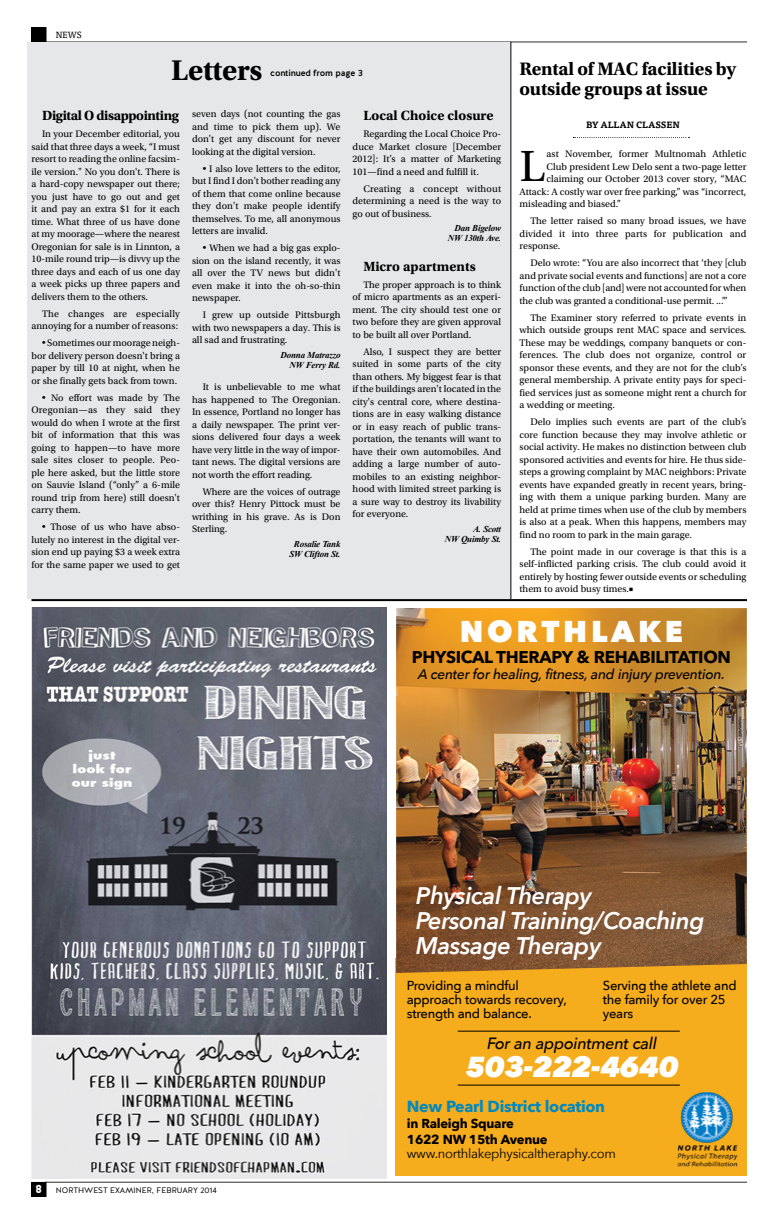
<style>
.page{position:relative;width:774px;height:1224px;background:#fff}
.page>*{position:absolute;margin:0;border:0;box-sizing:border-box;transform-origin:0 0}
.t1{font:46px "Utopia Std";color:#000}
.t2{font:800 30px "Avenir Next";letter-spacing:.125em;color:#fff}
.t3{font:700 30px "Utopia Std";letter-spacing:-.01em;color:#000}
.t4{font:italic 800 28.8px "Avenir Next";letter-spacing:-.02em;color:#fff}
.t5{font:italic 600 24px/25px "Avenir Next";letter-spacing:-.02em;color:#fff}
.t6{font:700 19px/20px "Utopia Std";letter-spacing:-.01em;color:#000}
.t7{font:700 17px "Avenir Next";letter-spacing:-.02em;color:#000}
.t8{font:italic 500 16.3px "Avenir Next";letter-spacing:-.02em;color:#000}
.t9{font:700 16px "Avenir Next";letter-spacing:-.02em;color:#0089bf}
.t10{font:italic 500 14px "Avenir Next";letter-spacing:-.02em;color:#000}
.t11{font:700 14px "Utopia Std";color:#000}
.t12{font:700 14px "Utopia Std";letter-spacing:-.03em;color:#000}
.t13{font:500 13px/14px "Avenir Next";letter-spacing:-.02em;color:#000}
.t14{font:13px "Avenir Next";letter-spacing:-.02em;color:#000}
.t15{font:700 13px/16px "Avenir Next";letter-spacing:-.02em;color:#000}
.t16{font:10px/12.5px "Utopia Std";color:#000;text-align:justify}
.t17{font:italic 700 9px/10px "Times New Roman";letter-spacing:-.02em;color:#000;text-align:right}
.t18{font:500 9px "Halis GR";letter-spacing:-.02em;color:#000}
.t19{font:700 9px "Tisa Pro";letter-spacing:-.015em;color:#000}
.t20{font:9px "Tisa Pro";color:#000}
.t21{font:8px "Halis GR";color:#000}
.s1{font-family:"Arial Rounded MT Bold"}
.s2{font-weight:900;font-size:12px;color:#fff}
</style>
<div class="page">
<hr style="left:45px;top:1182px;width:702px;height:1px;background:#2e2c2c">
<hr style="left:45px;top:42px;width:702px;height:1px;background:#2e2c2c">
<div style="left:32px;top:1182px;width:14px;height:14px;background:#000"></div>
<div style="left:31px;top:1182px;width:16px;height:15px;border:1px solid #000"></div>
<div style="left:32px;top:28px;width:14px;height:14px;background:#000"></div>
<div style="left:31px;top:27px;width:16px;height:15px;border:1px solid #000"></div>
<div style="left:27px;top:42px;width:483px;height:557px;background:#e6e7e8"></div>
<img style="left:31px;top:607px;width:356px;height:571px">
<hr style="left:31px;top:599px;width:716px;height:2px;background:#000">
<div style="left:395px;top:959px;width:352px;height:217px;background:#f5ac1d"></div>
<img style="left:396px;top:608px;width:351px;height:365px">
<img style="left:677px;top:1092px;width:61px;height:75px">
<hr style="left:458px;top:1031px;width:222px;height:1px;background:#000">
<hr style="left:458px;top:1085px;width:222px;height:1px;background:#000">
<svg style="left:573px;top:137px;width:117px;height:1px"></svg>
<hr style="left:511px;top:42px;width:1px;height:557px;background:#000101">
<p class="t20" style="left:56px;top:28px;width:27px">NEWS</p>
<h2 class="t3" style="left:171px;top:53px;width:93px">Letters</h2>
<h3 class="t12" style="left:42px;top:108px;width:138px">Digital O disappointing</h3>
<p class="t16" style="left:31px;top:128px;width:150px;text-indent:11px">In your December editorial, you said that three days a week, “I must resort to reading the online facsim&shy;ile version." No you don't. There is a hard-copy newspaper out there; you just have to go out and get it and pay an extra $1 for it each time. What three of us have done at my moorage—where the nearest Oregonian for sale is in Linnton, a 10-mile round trip—is divvy up the three days and each of us one day a week picks up three papers and delivers them to the others.</p>
<p class="t16" style="left:31px;top:307px;width:150px;text-align:right">The changes are especially annoying for a number of reasons:</p>
<p class="t16" style="left:31px;top:337px;width:150px;text-indent:11px"><span class="s1">•</span> Sometimes our moorage neigh&shy;bor delivery person doesn't bring a paper by till 10 at night, when he or she finally gets back from town.</p>
<p class="t16" style="left:31px;top:391px;width:150px;text-indent:11px"><span class="s1">•</span> No effort was made by The Oregonian—as they said they would do when I wrote at the first bit of information that this was going to happen—to have more sale sites closer to people. Peo&shy;ple here asked, but the little store on Sauvie Island (“only” a 6-mile round trip from here) still doesn't carry them.</p>
<p class="t16" style="left:31px;top:521px;width:150px;text-indent:11px"><span class="s1">•</span> Those of us who have abso&shy;lutely no interest in the digital ver&shy;sion end up paying $3 a week extra for the same paper we used to get</p>
<p class="t18" style="left:270px;top:67px;width:94px">continued from page 3</p>
<p class="t16" style="left:192px;top:108px;width:150px">seven days (not counting the gas and time to pick them up). We don't get any discount for never looking at the digital version.</p>
<p class="t16" style="left:192px;top:162px;width:150px;text-indent:11px"><span class="s1">•</span> I also love letters to the editor, but I find I don't bother reading any of them that come online because they don't make people identify themselves. To me, all anonymous letters are invalid.</p>
<p class="t16" style="left:192px;top:242px;width:150px;text-indent:11px"><span class="s1">•</span> When we had a big gas explo&shy;sion on the island recently, it was all over the TV news but didn't even make it into the oh-so-thin newspaper.</p>
<p class="t16" style="left:192px;top:309px;width:150px;text-indent:11px">I grew up outside Pittsburgh with two newspapers a day. This is all sad and frustrating.</p>
<p class="t17" style="left:280px;top:350px;width:62px">Donna Matrazzo<br>NW Ferry Rd.</p>
<p class="t16" style="left:192px;top:381px;width:150px;text-indent:11px">It is unbelievable to me what has happened to The Oregonian.<br>In essence, Portland no longer has a daily newspaper. The print ver&shy;sions delivered four days a week have very little in the way of impor&shy;tant news. The digital versions are not worth the effort reading.</p>
<p class="t16" style="left:192px;top:485px;width:150px;text-indent:11px">Where are the voices of outrage over this? Henry Pittock must be writhing in his grave. As is Don Sterling.</p>
<p class="t17" style="left:289px;top:539px;width:53px;text-align:center">Rosalie Tank<br>SW Clifton St.</p>
<h3 class="t11" style="left:363px;top:108px;width:132px">Local Choice closure</h3>
<p class="t16" style="left:353px;top:128px;width:150px;text-indent:11px">Regarding the Local Choice Pro&shy;duce Market closure [December 2012]: It’s a matter of Marketing 101—find a need and fulfill it.</p>
<p class="t16" style="left:353px;top:182px;width:150px;text-indent:11px">Creating a concept without determining a need is the way to go out of business.</p>
<p class="t17" style="left:448px;top:223px;width:55px">Dan Bigelow<br>NW 130th Ave.</p>
<h3 class="t11" style="left:363px;top:258px;width:114px">Micro apartments</h3>
<p class="t16" style="left:353px;top:278px;width:150px;text-indent:11px">The proper approach is to think of micro apartments as an experi&shy;ment. The city should test one or two before they are given approval to be built all over Portland.</p>
<p class="t16" style="left:353px;top:345px;width:150px;text-indent:11px">Also, I suspect they are better suited in some parts of the city than others. My biggest fear is that if the buildings aren't located in the city's central core, where destina&shy;tions are in easy walking distance or in easy reach of public trans&shy;portation, the tenants will want to have their own automobiles. And adding a large number of auto&shy;mobiles to an existing neighbor&shy;hood with limited street parking is a sure way to destroy its livability for everyone.</p>
<p class="t17" style="left:445px;top:523px;width:58px">A. Scott<br>NW Quimby St.</p>
<h3 class="t6" style="left:520px;top:59px;width:218px">Rental of MAC facilities by outside groups at issue</h3>
<p class="t19" style="left:586px;top:117px;width:95px">BY ALLAN CLASSEN</p>
<p class="t16" style="left:547px;top:148px;width:201px">ast November, former Multnomah Athletic</p>
<p class="t16" style="left:547px;top:160px;width:201px">Club president Lew Delo sent a two-page letter</p>
<p class="t16" style="left:547px;top:173px;width:201px">claiming our October 2013 cover story, “MAC</p>
<p class="t16" style="left:520px;top:185px;width:228px">Attack: A costly war over free parking,” was “incorrect,</p>
<p class="t16" style="left:520px;top:198px;width:103px">misleading and biased.”</p>
<p class="t16" style="left:520px;top:215px;width:228px;text-indent:11px">The letter raised so many broad issues, we have divided it into three parts for publication and response.</p>
<p class="t16" style="left:520px;top:257px;width:228px;text-indent:11px">Delo wrote: “You are also incorrect that ‘they [club and private social events and functions] are not a core function of the club [and] were not accounted for when the club was granted a conditional-use permit. ...’”</p>
<p class="t16" style="left:520px;top:311px;width:228px;text-indent:11px">The Examiner story referred to private events in which outside groups rent MAC space and services.<br>These may be weddings, company banquets or con&shy;ferences. The club does not organize, control or sponsor these events, and they are not for the club’s general membership. A private entity pays for speci&shy;fied services just as someone might rent a church for a wedding or meeting.</p>
<p class="t16" style="left:520px;top:416px;width:228px;text-indent:11px">Delo implies such events are part of the club’s core function because they may involve athletic or social activity. He makes no distinction between club sponsored activities and events for hire. He thus side&shy;steps a growing complaint by MAC neighbors: Private events have expanded greatly in recent years, bring&shy;ing with them a unique parking burden. Many are held at prime times when use of the club by members is also at a peak. When this happens, members may find no room to park in the main garage.</p>
<p class="t16" style="left:520px;top:545px;width:228px;text-indent:11px">The point made in our coverage is that this is a self-inflicted parking crisis. The club could avoid it entirely by hosting fewer outside events or scheduling them to avoid busy times.■</p>
<h1 class="t1" style="left:520px;top:142px;width:27px">L</h1>
<h2 class="t2" style="left:460px;top:613px;width:225px">NORTHLAKE</h2>
<h3 class="t7" style="left:412px;top:643px;width:321px">PHYSICAL THERAPY &amp; REHABILITATION</h3>
<h3 class="t10" style="left:418px;top:663px;width:308px">A center for healing, fitness, and injury prevention.</h3>
<h3 class="t5" style="left:416px;top:882px;width:290px">Physical Therapy<br>Personal Training/Coaching<br>Massage Therapy</h3>
<h3 class="t13" style="left:407px;top:978px;width:161px">Providing a mindful approach towards recovery, strength and balance.</h3>
<h3 class="t13" style="left:603px;top:978px;width:135px">Serving the athlete and the family for over 25 years</h3>
<h3 class="t8" style="left:487px;top:1030px;width:171px">For an appointment call</h3>
<h3 class="t4" style="left:466px;top:1049px;width:215px">503-222-4640</h3>
<p class="t21" style="left:35px;top:1185px;width:183px"><span class="s2">8</span> NORTHWEST EXAMINER, FEBRUARY 2014</p>
<h3 class="t9" style="left:407px;top:1093px;width:200px">New Pearl District location</h3>
<h3 class="t15" style="left:407px;top:1115px;width:142px">in Raleigh Square<br>1622 NW 15th Avenue</h3>
<h3 class="t14" style="left:407px;top:1143px;width:210px">www.northlakephysicaltheraphy.com</h3>
</div>
